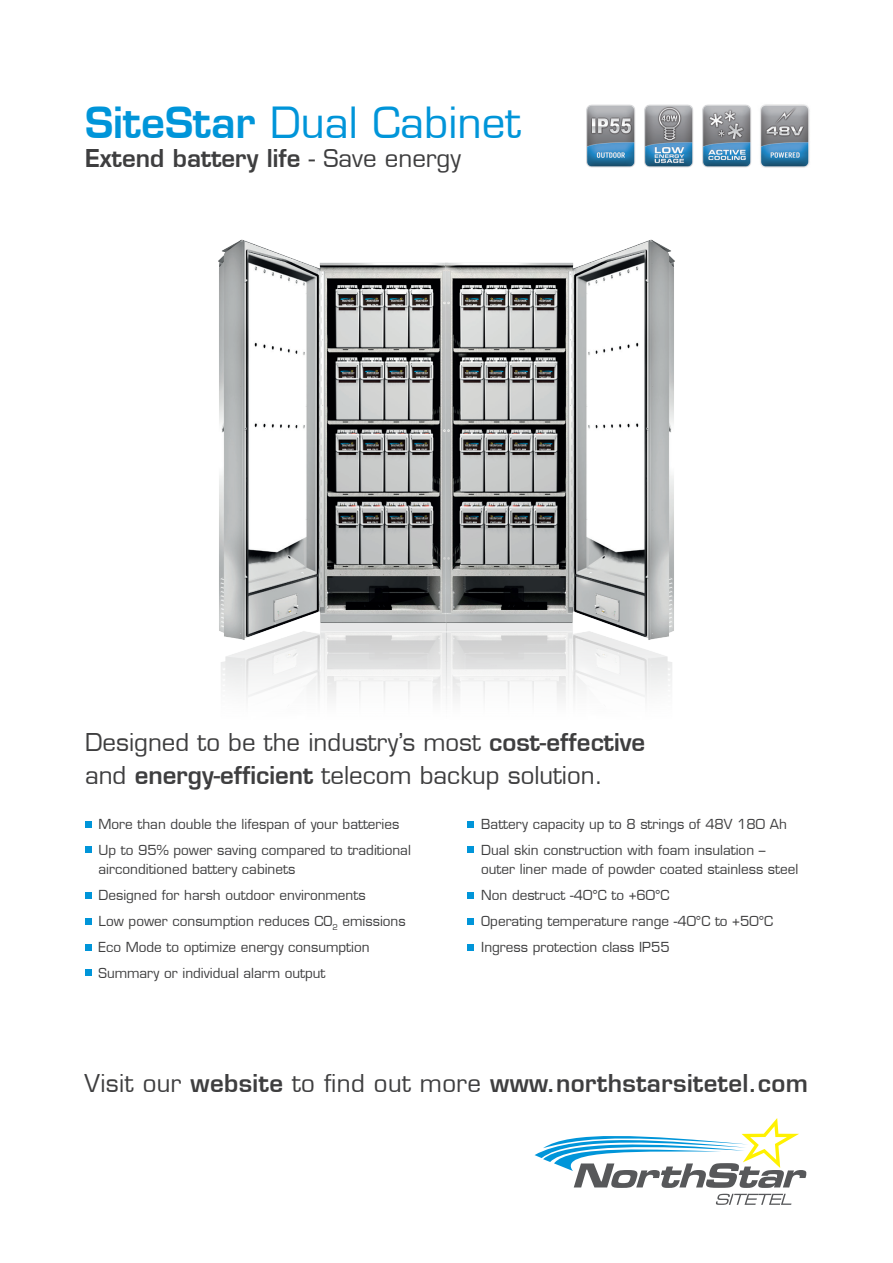
<style>
.page{position:relative;width:893px;height:1263px;background:#fff}
.page>*{position:absolute;margin:0;border:0;box-sizing:border-box;transform-origin:0 0}
.t1{font:42px "Eurostile LT";color:#0095d9}
.t2{font:24px/33px "Eurostile LT";color:#3e3e3f}
.t3{font:600 24px "Eurostile LT";letter-spacing:.015em;color:#3e3e3f}
.t4{font:13.5px/26px "Eurostile LT";color:#3e3e3f}
.s1{font-weight:600}
.s2{font-weight:400}
</style>
<div class="page">
<svg style="left:85px;top:821px;width:6px;height:6px"></svg>
<svg style="left:85px;top:847px;width:6px;height:6px"></svg>
<svg style="left:85px;top:892px;width:6px;height:6px"></svg>
<svg style="left:85px;top:918px;width:6px;height:6px"></svg>
<svg style="left:85px;top:944px;width:6px;height:6px"></svg>
<svg style="left:85px;top:970px;width:6px;height:6px"></svg>
<svg style="left:468px;top:847px;width:6px;height:6px"></svg>
<svg style="left:468px;top:892px;width:6px;height:6px"></svg>
<svg style="left:468px;top:918px;width:6px;height:6px"></svg>
<svg style="left:468px;top:944px;width:6px;height:6px"></svg>
<img style="left:586px;top:104px;width:224px;height:64px">
<img style="left:218px;top:239px;width:199px;height:460px">
<img style="left:417px;top:239px;width:258px;height:589px">
<svg style="left:716px;top:1194px;width:75px;height:11px"></svg>
<svg style="left:535px;top:1118px;width:272px;height:70px"></svg>
<h1 class="t1" style="left:85px;top:97px;width:437px"><span class="s1">SiteStar</span> Dual Cabinet</h1>
<h2 class="t3" style="left:85px;top:143px;width:377px">Extend battery life <span class="s2">- Save energy</span></h2>
<h2 class="t2" style="left:85px;top:726px;width:562px">Designed to be the industry’s most <span class="s1">cost-effective </span>and <span class="s1">energy-efficient</span> telecom backup solution.</h2>
<p class="t4" style="left:99px;top:811px;width:314px">More than double the lifespan of your batteries<br>Up to 95% power saving compared to traditional</p>
<p class="t4" style="left:99px;top:856px;width:309px">airconditioned battery cabinets<br>Designed for harsh outdoor environments<br>Low power consumption reduces CO<sub>2</sub> emissions Eco Mode to optimize energy consumption Summary or individual alarm output</p>
<p class="t4" style="left:481px;top:811px;width:307px">Battery capacity up to 8 strings of 48V 180 Ah<br>Dual skin construction with foam insulation –</p>
<p class="t4" style="left:481px;top:856px;width:318px">outer liner made of powder coated stainless steel Non destruct -40°C to +60°C<br>Operating temperature range -40°C to +50°C Ingress protection class IP55</p>
<h2 class="t3" style="left:85px;top:1068px;width:725px"><span class="s2">Visit our</span> website <span class="s2">to find out more</span> www.northstarsitetel.com</h2>
</div>
